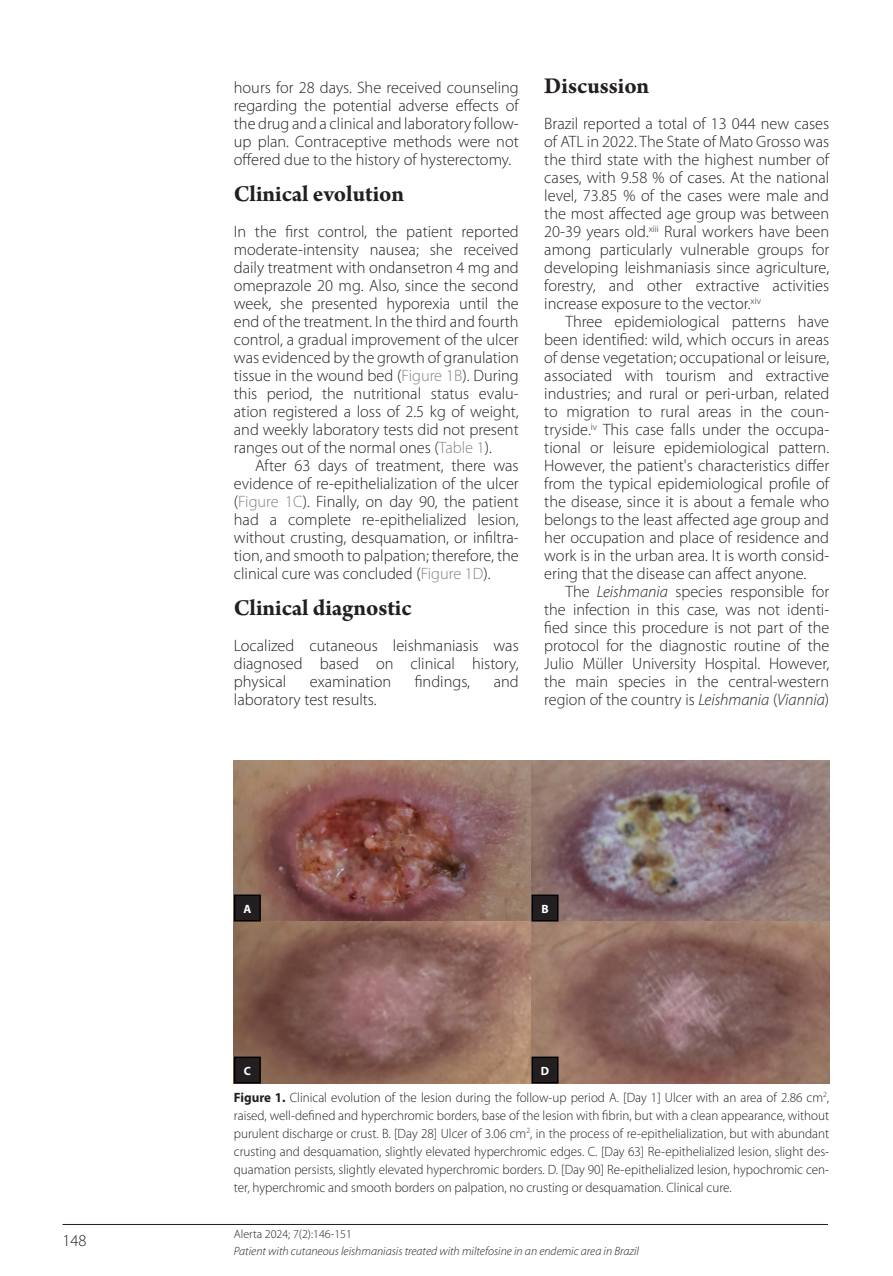
<style>
.page{position:relative;width:893px;height:1276px;background:#fff}
.page>*{position:absolute;margin:0;border:0;box-sizing:border-box;transform-origin:0 0}
.TITULO{font:700 24px "Arno Pro";color:#231f20}
.Primer_parrafo{font:300 16.5px/18px "Myriad Pro";color:#231f20;text-align:justify}
.Segundo_parrafo{font:300 16.5px/18px "Myriad Pro";color:#231f20;text-align:justify}
.Figura__Tabla__Titulo{font:300 13.5px/18px "Myriad Pro";color:#231f20;text-align:justify}
.t1{font:italic 300 12px "Myriad Pro";color:#231f20}
.t2{font:300 12px "Myriad Pro";color:#231f20}
.t3{font:700 12px "Myriad Pro";color:#fff}
.s1{color:#808285}
.s2{font-style:italic}
.s3{font-weight:700}
</style>
<div class="page">
<hr style="left:63px;top:1224px;width:765px;height:1px;background:#231f20">
<img style="left:234px;top:760px;width:595px;height:323px">
<div style="left:235px;top:895px;width:25px;height:26px;background:#231f20"></div>
<div style="left:234px;top:894px;width:27px;height:27px;border:2px solid #000"></div>
<div style="left:235px;top:1057px;width:25px;height:26px;background:#231f20"></div>
<div style="left:234px;top:1056px;width:27px;height:27px;border:2px solid #000"></div>
<div style="left:532px;top:895px;width:26px;height:26px;background:#231f20"></div>
<div style="left:531px;top:894px;width:27px;height:27px;border:2px solid #000"></div>
<div style="left:532px;top:1057px;width:26px;height:26px;background:#231f20"></div>
<div style="left:531px;top:1056px;width:27px;height:27px;border:2px solid #000"></div>
<p class="Primer_parrafo" style="left:234px;top:79px;width:286px">hours for 28 days. She received counseling regarding the potential adverse effects of the drug and a clinical and laboratory follow&shy;up plan. Contraceptive methods were not offered due to the history of hysterectomy.</p>
<p class="TITULO" style="left:234px;top:180px;width:172px">Clinical evolution</p>
<p class="Primer_parrafo" style="left:234px;top:223px;width:286px">In the first control, the patient reported moderate-intensity nausea; she received daily treatment with ondansetron 4 mg and omeprazole 20 mg. Also, since the second week, she presented hyporexia until the end of the treatment. In the third and fourth control, a gradual improvement of the ulcer was evidenced by the growth of granulation tissue in the wound bed (<span class="s1">Figure 1B</span>). During this period, the nutritional status evalu&shy;ation registered a loss of 2.5 kg of weight, and weekly laboratory tests did not present ranges out of the normal ones (<span class="s1">Table 1</span>).</p>
<p class="Segundo_parrafo" style="left:234px;top:457px;width:286px;text-indent:21px">After 63 days of treatment, there was evidence of re-epithelialization of the ulcer (<span class="s1">Figure 1C</span>). Finally, on day 90, the patient had a complete re-epithelialized lesion, without crusting, desquamation, or infiltra&shy;tion, and smooth to palpation; therefore, the clinical cure was concluded (<span class="s1">Figure 1D</span>).</p>
<p class="TITULO" style="left:234px;top:594px;width:179px">Clinical diagnostic</p>
<p class="Primer_parrafo" style="left:234px;top:637px;width:286px">Localized cutaneous leishmaniasis was diagnosed based on clinical history, physical</p>
<p class="Primer_parrafo" style="left:310px;top:673px;width:83px">examination</p>
<p class="Primer_parrafo" style="left:415px;top:673px;width:57px">findings,</p>
<p class="Primer_parrafo" style="left:494px;top:673px;width:27px">and</p>
<p class="Primer_parrafo" style="left:234px;top:691px;width:144px">laboratory test results.</p>
<p class="TITULO" style="left:544px;top:72px;width:107px">Discussion</p>
<p class="Primer_parrafo" style="left:544px;top:115px;width:286px">Brazil reported a total of 13 044 new cases of ATL in 2022. The State of Mato Grosso was the third state with the highest number of cases, with 9.58 % of cases. At the national level, 73.85 % of the cases were male and the most affected age group was between 20-39 years old.<sup>xiii</sup> Rural workers have been among particularly vulnerable groups for developing leishmaniasis since agriculture, forestry, and other extractive activities increase exposure to the vector.<sup>xiv</sup></p>
<p class="Segundo_parrafo" style="left:544px;top:313px;width:286px;text-indent:21px">Three epidemiological patterns have been identified: wild, which occurs in areas of dense vegetation; occupational or leisure, associated with tourism and extractive industries; and rural or peri-urban, related to migration to rural areas in the coun&shy;tryside.<sup>iv</sup> This case falls under the occupa&shy;tional or leisure epidemiological pattern.<br>However, the patient's characteristics differ from the typical epidemiological profile of the disease, since it is about a female who belongs to the least affected age group and her occupation and place of residence and work is in the urban area. It is worth consid&shy;ering that the disease can affect anyone.</p>
<p class="Segundo_parrafo" style="left:544px;top:583px;width:286px;text-indent:21px">The <span class="s2">Leishmania</span> species responsible for the infection in this case, was not identi&shy;fied since this procedure is not part of the protocol for the diagnostic routine of the Julio Müller University Hospital. However, the main species in the central-western region of the country is <span class="s2">Leishmania</span> (<span class="s2">Viannia</span>)</p>
<p class="t3" style="left:243px;top:900px;width:9px">A</p>
<p class="t3" style="left:244px;top:1062px;width:9px">C</p>
<p class="t3" style="left:541px;top:900px;width:9px">B</p>
<p class="t3" style="left:541px;top:1062px;width:10px">D</p>
<p class="Figura__Tabla__Titulo" style="left:234px;top:1088px;width:597px"><span class="s3">Figure 1.</span> Clinical evolution of the lesion during the follow-up period A. [Day 1] Ulcer with an area of 2.86 cm<sup>2</sup>, raised, well-defined and hyperchromic borders, base of the lesion with fibrin, but with a clean appearance, without purulent discharge or crust. B. [Day 28] Ulcer of 3.06 cm<sup>2</sup>, in the process of re-epithelialization, but with abundant crusting and desquamation, slightly elevated hyperchromic edges. C. [Day 63] Re-epithelialized lesion, slight des&shy;quamation persists, slightly elevated hyperchromic borders. D. [Day 90] Re-epithelialized lesion, hypochromic cen&shy;ter, hyperchromic and smooth borders on palpation, no crusting or desquamation. Clinical cure.</p>
<p class="Segundo_parrafo" style="left:63px;top:1231px;width:26px">148</p>
<p class="t2" style="left:234px;top:1227px;width:120px">Alerta 2024; 7(2):146-151</p>
<p class="t1" style="left:234px;top:1243px;width:407px">Patient with cutaneous leishmaniasis treated with miltefosine in an endemic area in Brazil</p>
</div>
